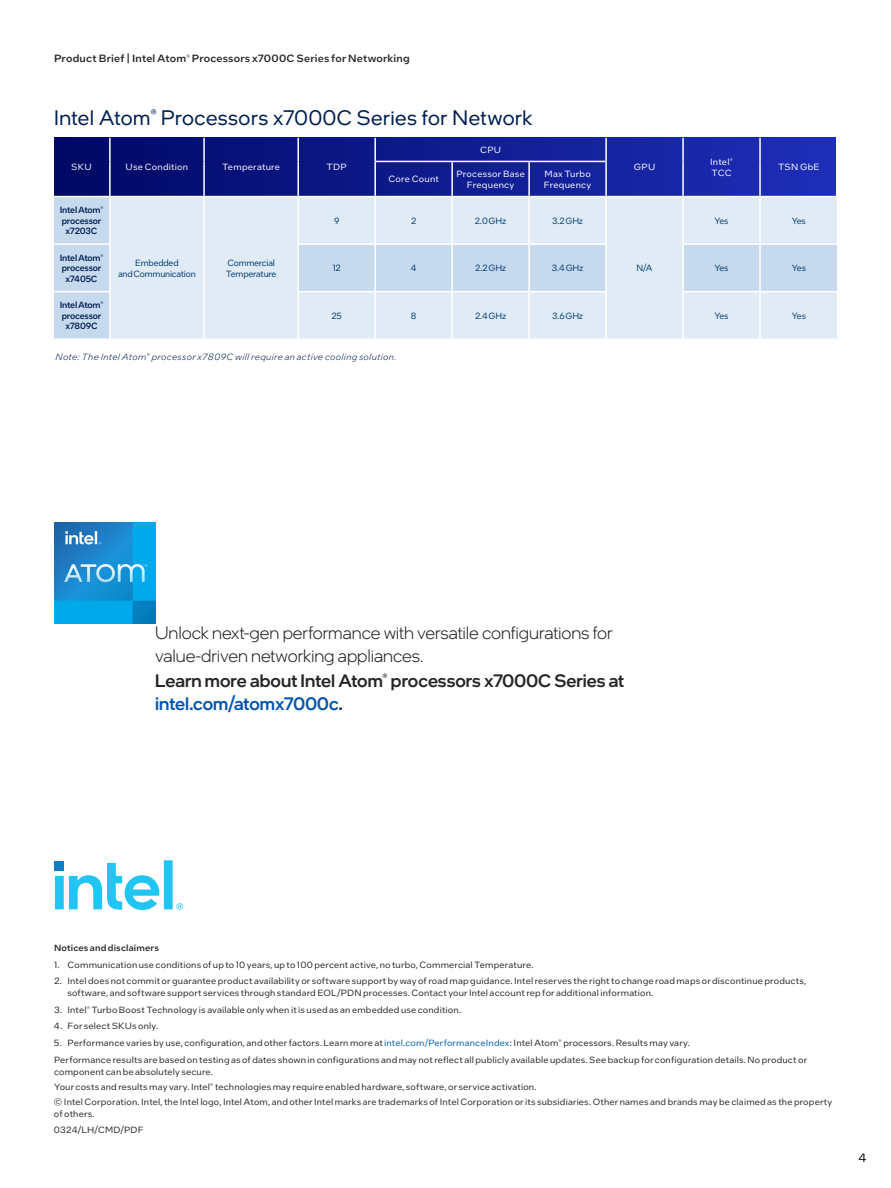
<style>
.page{position:relative;width:891px;height:1188px;background:#fff}
.page>*{position:absolute;margin:0;border:0;box-sizing:border-box;transform-origin:0 0}
.t1{font:21px "Intel One Display";letter-spacing:.025em;color:#001e50}
.t2{font:300 18px/22.5px "Intel One Display";letter-spacing:-.005em;color:#262626}
.t3{font:500 18px/22.5px "Intel One Display";color:#262626}
.t4{font:12px "Intel One Text";color:#000}
.t5{font:500 10.5px "Intel One Text";letter-spacing:.015em;color:#262626}
.t6{font:9px/15.5px "Intel One Text";letter-spacing:.015em;color:#262626}
.t7{font:9px/10.5px "Intel One Text";letter-spacing:-.025em;color:#003b70;text-align:center;scale:.95 1}
.t8{font:9px/10.5px "Intel One Text";letter-spacing:.025em;color:#fff}
.t9{font:500 9px/10.5px "Intel One Text";letter-spacing:-.025em;color:#001e50;text-align:center;scale:.95 1}
.t10{font:italic 300 9px "Intel One Text";letter-spacing:.035em;color:#001e50}
.t11{font:500 9px "Intel One Text";letter-spacing:.015em;color:#262626}
.s1{color:#0054ae}
.s2{color:#005fae}
</style>
<div class="page">
<div style="left:55px;top:138px;width:781px;height:61px;background:linear-gradient(to right,#010965,#2030ba)"></div>
<div style="left:54px;top:197px;width:55px;height:141px;background:#c7d9ed"></div>
<div style="left:111px;top:197px;width:726px;height:141px;background:#e0ebf5"></div>
<svg style="left:299px;top:244px;width:538px;height:48px;background:#cadbee"></svg>
<hr style="left:376px;top:161px;width:76px;height:1px;background:#fff">
<hr style="left:452px;top:161px;width:77px;height:1px;background:#fff">
<hr style="left:529px;top:161px;width:76px;height:1px;background:#fff">
<hr style="left:54px;top:196px;width:55px;height:1px;background:#fff">
<hr style="left:111px;top:196px;width:93px;height:1px;background:#fff">
<hr style="left:204px;top:196px;width:94px;height:1px;background:#fff">
<hr style="left:298px;top:196px;width:77px;height:1px;background:#fff">
<hr style="left:375px;top:196px;width:77px;height:1px;background:#fff">
<hr style="left:452px;top:196px;width:77px;height:1px;background:#fff">
<hr style="left:529px;top:196px;width:77px;height:1px;background:#fff">
<hr style="left:606px;top:196px;width:77px;height:1px;background:#fff">
<hr style="left:683px;top:196px;width:77px;height:1px;background:#fff">
<hr style="left:760px;top:196px;width:77px;height:1px;background:#fff">
<hr style="left:54px;top:243px;width:55px;height:2px;background:#fff">
<hr style="left:297px;top:243px;width:78px;height:2px;background:#fff">
<hr style="left:375px;top:243px;width:77px;height:2px;background:#fff">
<hr style="left:452px;top:243px;width:77px;height:2px;background:#fff">
<hr style="left:529px;top:243px;width:78px;height:2px;background:#fff">
<hr style="left:682px;top:243px;width:78px;height:2px;background:#fff">
<hr style="left:760px;top:243px;width:77px;height:2px;background:#fff">
<hr style="left:54px;top:291px;width:55px;height:1px;background:#fff">
<hr style="left:297px;top:291px;width:78px;height:1px;background:#fff">
<hr style="left:375px;top:291px;width:77px;height:1px;background:#fff">
<hr style="left:452px;top:291px;width:77px;height:1px;background:#fff">
<hr style="left:529px;top:291px;width:78px;height:1px;background:#fff">
<hr style="left:682px;top:291px;width:78px;height:1px;background:#fff">
<hr style="left:760px;top:291px;width:77px;height:1px;background:#fff">
<hr style="left:109px;top:138px;width:2px;height:23px;background:#fff">
<hr style="left:203px;top:138px;width:2px;height:23px;background:#fff">
<hr style="left:297px;top:138px;width:2px;height:23px;background:#fff">
<hr style="left:109px;top:161px;width:2px;height:36px;background:#fff">
<hr style="left:203px;top:161px;width:2px;height:35px;background:#fff">
<hr style="left:297px;top:161px;width:2px;height:35px;background:#fff">
<hr style="left:374px;top:138px;width:2px;height:23px;background:#fff">
<hr style="left:605px;top:138px;width:2px;height:23px;background:#fff">
<hr style="left:682px;top:138px;width:2px;height:23px;background:#fff">
<hr style="left:759px;top:138px;width:2px;height:23px;background:#fff">
<hr style="left:682px;top:161px;width:2px;height:35px;background:#fff">
<hr style="left:759px;top:161px;width:2px;height:35px;background:#fff">
<hr style="left:374px;top:161px;width:2px;height:35px;background:#fff">
<hr style="left:451px;top:162px;width:2px;height:34px;background:#fff">
<hr style="left:528px;top:162px;width:2px;height:34px;background:#fff">
<hr style="left:605px;top:161px;width:2px;height:35px;background:#fff">
<hr style="left:109px;top:197px;width:2px;height:47px;background:#fff">
<hr style="left:203px;top:197px;width:2px;height:47px;background:#fff">
<hr style="left:203px;top:244px;width:2px;height:48px;background:#fff">
<hr style="left:203px;top:292px;width:2px;height:46px;background:#fff">
<hr style="left:297px;top:197px;width:2px;height:46px;background:#fff">
<hr style="left:374px;top:197px;width:2px;height:46px;background:#fff">
<hr style="left:451px;top:197px;width:2px;height:46px;background:#fff">
<hr style="left:528px;top:197px;width:2px;height:46px;background:#fff">
<hr style="left:605px;top:197px;width:2px;height:46px;background:#fff">
<hr style="left:682px;top:197px;width:2px;height:46px;background:#fff">
<hr style="left:759px;top:197px;width:2px;height:46px;background:#fff">
<hr style="left:297px;top:245px;width:2px;height:46px;background:#fff">
<hr style="left:374px;top:245px;width:2px;height:46px;background:#fff">
<hr style="left:451px;top:245px;width:2px;height:46px;background:#fff">
<hr style="left:528px;top:245px;width:2px;height:46px;background:#fff">
<hr style="left:605px;top:245px;width:2px;height:46px;background:#fff">
<hr style="left:682px;top:245px;width:2px;height:46px;background:#fff">
<hr style="left:759px;top:245px;width:2px;height:46px;background:#fff">
<hr style="left:297px;top:292px;width:2px;height:46px;background:#fff">
<hr style="left:374px;top:292px;width:2px;height:46px;background:#fff">
<hr style="left:451px;top:292px;width:2px;height:46px;background:#fff">
<hr style="left:528px;top:292px;width:2px;height:46px;background:#fff">
<hr style="left:605px;top:292px;width:2px;height:46px;background:#fff">
<hr style="left:682px;top:292px;width:2px;height:46px;background:#fff">
<hr style="left:759px;top:292px;width:2px;height:46px;background:#fff">
<svg style="left:55px;top:860px;width:128px;height:50px"></svg>
<img style="left:54px;top:523px;width:101px;height:101px">
<p class="t5" style="left:54px;top:51px;width:357px">Product Brief | Intel Atom<sup>®</sup> Processors x7000C Series for Networking</p>
<h1 class="t1" style="left:54px;top:104px;width:480px">Intel Atom<sup>®</sup> Processors x7000C Series for Network</h1>
<p class="t8" style="left:71px;top:162px;width:22px">SKU</p>
<p class="t8" style="left:126px;top:162px;width:64px">Use Condition</p>
<p class="t8" style="left:222px;top:162px;width:59px">Temperature</p>
<p class="t8" style="left:327px;top:162px;width:22px">TDP</p>
<p class="t8" style="left:480px;top:144px;width:22px">CPU</p>
<p class="t8" style="left:388px;top:174px;width:52px">Core Count</p>
<p class="t8" style="left:456px;top:169px;width:70px;text-align:center">Processor Base<br>Frequency</p>
<p class="t8" style="left:544px;top:169px;width:49px">Max Turbo<br>Frequency</p>
<p class="t9" style="left:60px;top:205px;width:47px">Intel Atom<sup>® </sup>processor x7203C</p>
<p class="t7" style="left:334px;top:215px;width:7px">9</p>
<p class="t7" style="left:411px;top:215px;width:7px">2</p>
<p class="t7" style="left:475px;top:215px;width:34px">2.0 GHz</p>
<p class="t7" style="left:552px;top:215px;width:34px">3.2 GHz</p>
<p class="t8" style="left:634px;top:162px;width:23px">GPU</p>
<p class="t8" style="left:710px;top:156px;width:24px">Intel<sup>®<br></sup>TCC</p>
<p class="t8" style="left:778px;top:162px;width:43px">TSN GbE</p>
<p class="t7" style="left:714px;top:215px;width:16px">Yes</p>
<p class="t7" style="left:792px;top:215px;width:16px">Yes</p>
<p class="t9" style="left:60px;top:252px;width:47px">Intel Atom<sup>® </sup>processor x7405C</p>
<p class="t7" style="left:333px;top:263px;width:10px">12</p>
<p class="t7" style="left:411px;top:263px;width:8px">4</p>
<p class="t7" style="left:475px;top:263px;width:34px">2.2 GHz</p>
<p class="t7" style="left:552px;top:263px;width:35px">3.4 GHz</p>
<p class="t7" style="left:714px;top:263px;width:16px">Yes</p>
<p class="t7" style="left:792px;top:263px;width:16px">Yes</p>
<p class="t9" style="left:60px;top:300px;width:47px">Intel Atom<sup>® </sup>processor x7809C</p>
<p class="t7" style="left:331px;top:310px;width:13px">25</p>
<p class="t7" style="left:411px;top:310px;width:7px">8</p>
<p class="t7" style="left:475px;top:310px;width:34px">2.4 GHz</p>
<p class="t7" style="left:552px;top:310px;width:34px">3.6 GHz</p>
<p class="t7" style="left:714px;top:310px;width:16px">Yes</p>
<p class="t7" style="left:792px;top:310px;width:16px">Yes</p>
<p class="t7" style="left:118px;top:257px;width:83px">Embedded<br>and Communication</p>
<p class="t7" style="left:226px;top:257px;width:55px;text-align:left">Commercial<br>Temperature</p>
<p class="t7" style="left:637px;top:263px;width:18px">N/A</p>
<p class="t10" style="left:56px;top:351px;width:342px">Note: The Intel Atom<sup>®</sup> processor x7809C will require an active cooling solution.</p>
<h2 class="t2" style="left:155px;top:621px;width:459px">Unlock next-gen performance with versatile configurations for value-driven networking appliances.</h2>
<h2 class="t3" style="left:155px;top:669px;width:471px">Learn more about Intel Atom<sup>®</sup> processors x7000C Series at <span class="s1">intel.com/atomx7000c</span>.</h2>
<p class="t11" style="left:54px;top:942px;width:106px">Notices and disclaimers</p>
<p class="t6" style="left:54px;top:956px;width:481px">1. Communication use conditions of up to 10 years, up to 100 percent active, no turbo, Commercial Temperature.</p>
<p class="t6" style="left:68px;top:975px;width:740px;line-height:12px;text-indent:-14px">2. Intel does not commit or guarantee product availability or software support by way of road map guidance. Intel reserves the right to change road maps or discontinue products, software, and software support services through standard EOL/PDN processes. Contact your Intel account rep for additional information.</p>
<p class="t6" style="left:54px;top:1002px;width:409px">3. Intel<sup>®</sup> Turbo Boost Technology is available only when it is used as an embedded use condition.</p>
<p class="t6" style="left:54px;top:1018px;width:106px">4. For select SKUs only.</p>
<p class="t6" style="left:54px;top:1034px;width:755px;line-height:16.6px">5. Performance varies by use, configuration, and other factors. Learn more at <span class="s2">intel.com/PerformanceIndex</span>: Intel Atom<sup>®</sup> processors. Results may vary.<br>Performance results are based on testing as of dates shown in configurations and may not reflect all publicly available updates. See backup for configuration details. No product or</p>
<p class="t6" style="left:54px;top:1063px;width:780px">component can be absolutely secure.<br>Your costs and results may vary. Intel<sup>®</sup> technologies may require enabled hardware, software, or service activation.<br>© Intel Corporation. Intel, the Intel logo, Intel Atom, and other Intel marks are trademarks of Intel Corporation or its subsidiaries. Other names and brands may be claimed as the property</p>
<p class="t6" style="left:54px;top:1106px;width:91px">of others.<br>0324/LH/CMD/PDF</p>
<h3 class="t4" style="left:858px;top:1150px;width:10px">4</h3>
</div>
